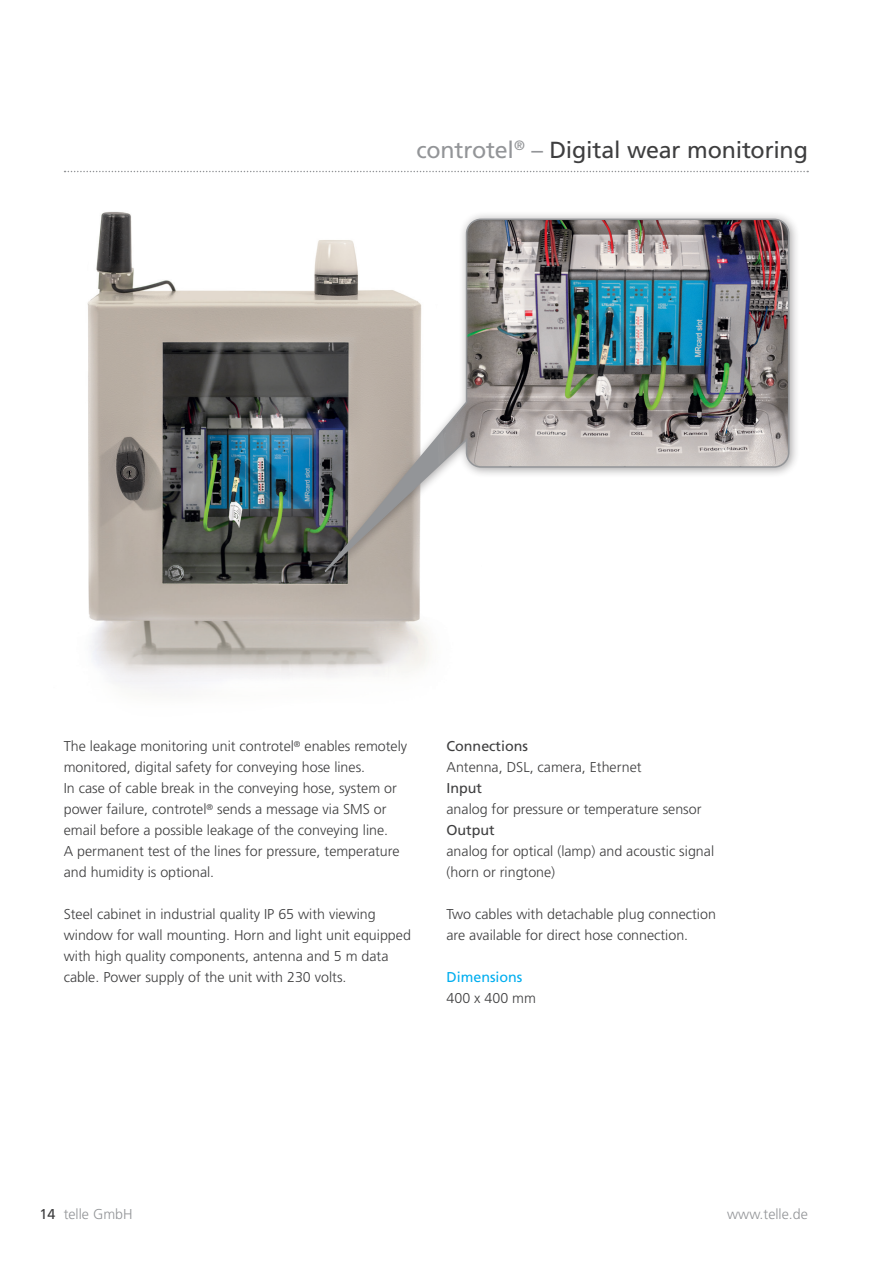
<style>
.page{position:relative;width:893px;height:1263px;background:#fff}
.page>*{position:absolute;margin:0;border:0;box-sizing:border-box;transform-origin:0 0}
.t1{font:23.25px "Frutiger LT Pro";letter-spacing:-.01em;color:#3e3e3f}
.t2{font:300 14.25px/21px "Frutiger LT Pro";color:#3e3e3f}
.t3{font:300 14.25px "Frutiger LT Pro";color:#939598}
.t4{font:14.25px "Frutiger LT Pro";color:#3e3e3f}
.t5{font:14.25px "Frutiger LT Pro";color:#00aeef}
.s1{color:#939598}
.s2{font-weight:400;color:#3e3e3f}
</style>
<div class="page">
<img style="left:64px;top:170px;width:417px;height:518px">
<svg style="left:65px;top:171px;width:743px;height:1px"></svg>
<div style="left:318px;top:211px;width:482px;height:371px;background:#231f20;opacity:.4"></div>
<img style="left:309px;top:218px;width:481px;height:371px">
<h1 class="t1" style="left:417px;top:136px;width:393px"><span class="s1">controtel</span><sup>®</sup> <span class="s1">–</span> Digital wear monitoring</h1>
<p class="t2" style="left:64px;top:736px;width:345px">The leakage monitoring unit controtel<sup>®</sup> enables remotely monitored, digital safety for conveying hose lines.<br>In case of cable break in the conveying hose, system or power failure, controtel<sup>®</sup> sends a message via SMS or email before a possible leakage of the conveying line.<br>A permanent test of the lines for pressure, temperature and humidity is optional.</p>
<p class="t2" style="left:64px;top:904px;width:349px">Steel cabinet in industrial quality IP 65 with viewing window for wall mounting. Horn and light unit equipped with high quality components, antenna and 5 m data cable. Power supply of the unit with 230 volts.</p>
<p class="t4" style="left:446px;top:738px;width:83px">Connections</p>
<p class="t2" style="left:446px;top:757px;width:197px">Antenna, DSL, camera, Ethernet</p>
<p class="t4" style="left:446px;top:780px;width:37px">Input</p>
<p class="t2" style="left:446px;top:799px;width:256px">analog for pressure or temperature sensor</p>
<p class="t4" style="left:446px;top:822px;width:50px">Output</p>
<p class="t2" style="left:446px;top:841px;width:269px">analog for optical (lamp) and acoustic signal (horn or ringtone)</p>
<p class="t2" style="left:446px;top:904px;width:271px">Two cables with detachable plug connection are available for direct hose connection.</p>
<p class="t5" style="left:446px;top:969px;width:78px">Dimensions</p>
<p class="t2" style="left:446px;top:988px;width:91px">400 x 400 mm</p>
<p class="t3" style="left:39px;top:1206px;width:95px"><span class="s2">14</span> telle GmbH</p>
<p class="t3" style="left:727px;top:1206px;width:82px">www.telle.de</p>
</div>
